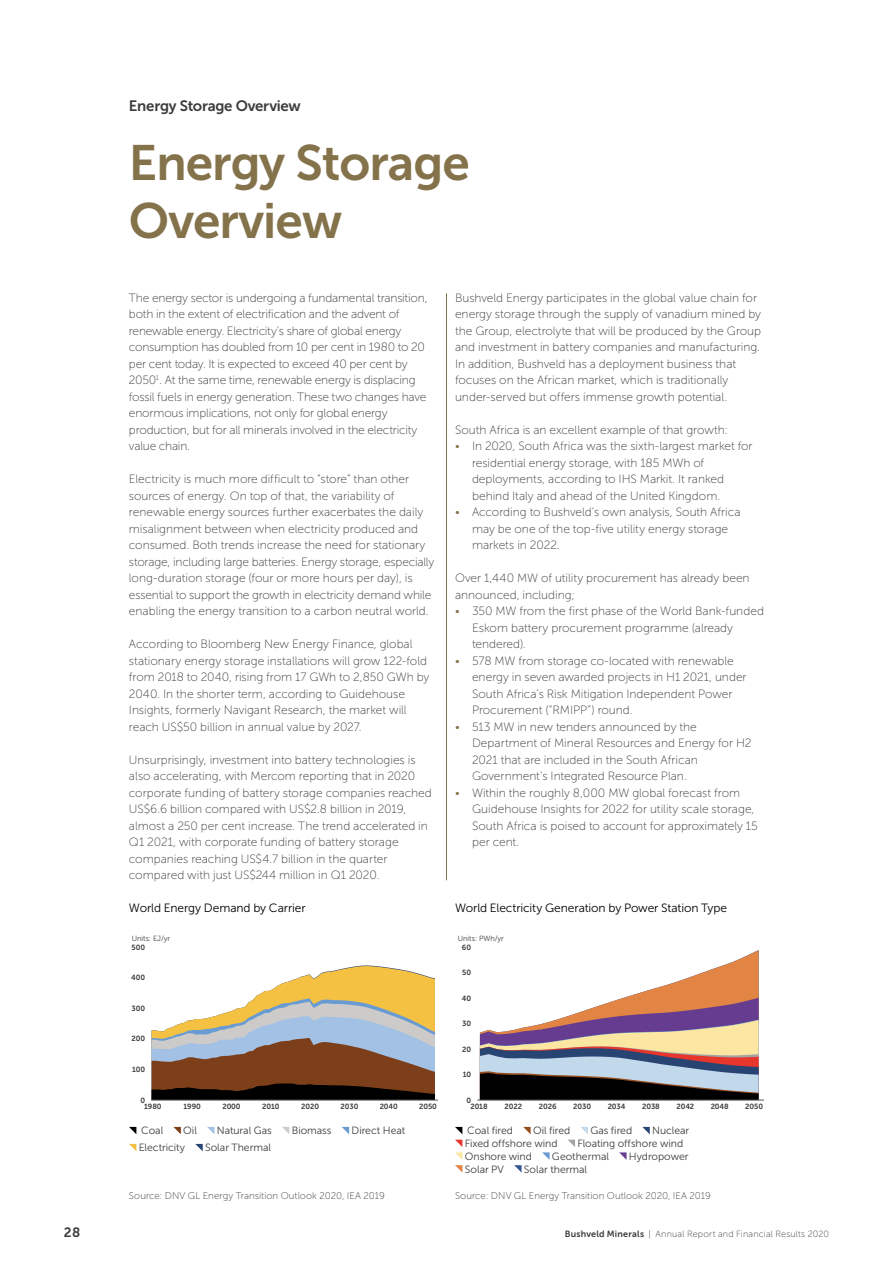
<style>
.page{position:relative;width:893px;height:1263px;background:#fff}
.page>*{position:absolute;margin:0;border:0;box-sizing:border-box;transform-origin:0 0}
.t1{font:49.5px/58.5px "Museo Sans 700";letter-spacing:-.02em;color:#84724a}
.t2{font:15px "Museo Sans 700";letter-spacing:-.015em;color:#3c3c3b}
.t3{font:13.5px "Museo Sans 700";color:#3c3c3b}
.t4{font:12px/16.5px "Museo Sans 100";letter-spacing:-.005em;color:#3c3c3b}
.t5{font:12px "Museo Sans 300";letter-spacing:-.01em;color:#000}
.t6{font:10.5px "Museo Sans 300";color:#3c3c3b}
.t7{font:9.75px "Museo Sans 100";letter-spacing:.005em;color:#3c3c3b}
.t8{font:9px "Museo Sans 100";letter-spacing:.025em;color:#3c3c3b}
.t9{font:7.5px "Museo Sans 700";letter-spacing:-.01em;color:#3c3c3b}
.t10{font:7.5px "Museo Sans 300";letter-spacing:-.01em;color:#3c3c3b}
.s1{color:#84724a}
.s2{font-family:"Museo Sans 700"}
</style>
<div class="page">
<hr style="left:446px;top:293px;width:1px;height:587px;background:#84724a">
<svg style="left:152px;top:965px;width:283px;height:135px"></svg>
<hr style="left:151px;top:1100px;width:287px;height:1px;background:#575756">
<svg style="left:480px;top:950px;width:279px;height:150px"></svg>
<hr style="left:477px;top:1100px;width:287px;height:1px;background:#575756">
<svg style="left:129px;top:1127px;width:7px;height:7px"></svg>
<svg style="left:173px;top:1127px;width:8px;height:7px"></svg>
<svg style="left:207px;top:1127px;width:7px;height:7px"></svg>
<svg style="left:282px;top:1127px;width:7px;height:7px"></svg>
<svg style="left:342px;top:1127px;width:7px;height:7px"></svg>
<svg style="left:129px;top:1144px;width:7px;height:7px"></svg>
<svg style="left:195px;top:1144px;width:8px;height:7px"></svg>
<svg style="left:455px;top:1127px;width:7px;height:7px"></svg>
<svg style="left:523px;top:1127px;width:8px;height:7px"></svg>
<svg style="left:581px;top:1127px;width:7px;height:7px"></svg>
<svg style="left:642px;top:1127px;width:8px;height:7px"></svg>
<svg style="left:568px;top:1140px;width:7px;height:7px"></svg>
<svg style="left:542px;top:1152px;width:8px;height:8px"></svg>
<svg style="left:619px;top:1152px;width:8px;height:8px"></svg>
<svg style="left:455px;top:1140px;width:7px;height:32px"></svg>
<svg style="left:514px;top:1165px;width:8px;height:7px"></svg>
<p class="t2" style="left:129px;top:97px;width:173px">Energy Storage Overview</p>
<h1 class="t1" style="left:129px;top:133px;width:342px">Energy Storage<br>Overview</h1>
<p class="t4" style="left:129px;top:290px;width:300px">The energy sector is undergoing a fundamental transition, both in the extent of electrification and the advent of renewable energy. Electricity’s share of global energy consumption has doubled from 10 per cent in 1980 to 20 per cent today. It is expected to exceed 40 per cent by 2050<sup>1</sup>. At the same time, renewable energy is displacing fossil fuels in energy generation. These two changes have enormous implications, not only for global energy production, but for all minerals involved in the electricity value chain.</p>
<p class="t4" style="left:129px;top:471px;width:307px">Electricity is much more difficult to “store” than other sources of energy. On top of that, the variability of renewable energy sources further exacerbates the daily misalignment between when electricity produced and consumed. Both trends increase the need for stationary storage, including large batteries. Energy storage, especially long-duration storage (four or more hours per day), is essential to support the growth in electricity demand while enabling the energy transition to a carbon neutral world.</p>
<p class="t4" style="left:129px;top:636px;width:302px">According to Bloomberg New Energy Finance, global stationary energy storage installations will grow 122-fold from 2018 to 2040, rising from 17 GWh to 2,850 GWh by 2040. In the shorter term, according to Guidehouse Insights, formerly Navigant Research, the market will reach US$50 billion in annual value by 2027.</p>
<p class="t4" style="left:129px;top:752px;width:304px">Unsurprisingly, investment into battery technologies is also accelerating, with Mercom reporting that in 2020 corporate funding of battery storage companies reached US$6.6 billion compared with US$2.8 billion in 2019, almost a 250 per cent increase. The trend accelerated in Q1 2021, with corporate funding of battery storage companies reaching US$4.7 billion in the quarter compared with just US$244 million in Q1 2020.</p>
<p class="t4" style="left:455px;top:290px;width:308px">Bushveld Energy participates in the global value chain for energy storage through the supply of vanadium mined by the Group, electrolyte that will be produced by the Group and investment in battery companies and manufacturing.<br>In addition, Bushveld has a deployment business that focuses on the African market, which is traditionally under-served but offers immense growth potential.</p>
<p class="t4" style="left:455px;top:422px;width:275px">South Africa is an excellent example of that growth:</p>
<p class="t4" style="left:472px;top:438px;width:282px;text-indent:-17px"><span class="s1">•</span> In 2020, South Africa was the sixth-largest market for residential energy storage, with 185 MWh of deployments, according to IHS Markit. It ranked behind Italy and ahead of the United Kingdom.</p>
<p class="t4" style="left:472px;top:504px;width:270px;text-indent:-17px"><span class="s1">•</span> According to Bushveld’s own analysis, South Africa may be one of the top-five utility energy storage markets in 2022.</p>
<p class="t4" style="left:455px;top:570px;width:296px">Over 1,440 MW of utility procurement has already been announced, including;</p>
<p class="t4" style="left:472px;top:603px;width:293px;text-indent:-17px"><span class="s1">•</span> 350 MW from the first phase of the World Bank-funded<br>Eskom battery procurement programme (already tendered).</p>
<p class="t4" style="left:472px;top:653px;width:276px;text-indent:-17px"><span class="s1">•</span> 578 MW from storage co-located with renewable energy in seven awarded projects in H1 2021, under South Africa’s Risk Mitigation Independent Power Procurement (“RMIPP”) round.</p>
<p class="t4" style="left:472px;top:719px;width:281px;text-indent:-17px"><span class="s1">•</span> 513 MW in new tenders announced by the Department of Mineral Resources and Energy for H2<br>2021 that are included in the South African Government’s Integrated Resource Plan.</p>
<p class="t4" style="left:472px;top:785px;width:287px;text-indent:-17px"><span class="s1">•</span> Within the roughly 8,000 MW global forecast from Guidehouse Insights for 2022 for utility scale storage, South Africa is poised to account for approximately 15 per cent.</p>
<p class="t5" style="left:129px;top:901px;width:178px">World Energy Demand by Carrier</p>
<p class="t5" style="left:455px;top:901px;width:273px">World Electricity Generation by Power Station Type</p>
<p class="t10" style="left:132px;top:934px;width:40px">Units: EJ/yr</p>
<p class="t9" style="left:131px;top:973px;width:15px">400</p>
<p class="t9" style="left:132px;top:1004px;width:15px">300</p>
<p class="t9" style="left:131px;top:1035px;width:15px">200</p>
<p class="t9" style="left:132px;top:1065px;width:15px">100</p>
<p class="t9" style="left:144px;top:1103px;width:19px">1980</p>
<p class="t9" style="left:184px;top:1103px;width:19px">1990</p>
<p class="t9" style="left:222px;top:1103px;width:20px">2000</p>
<p class="t9" style="left:262px;top:1103px;width:19px">2010</p>
<p class="t9" style="left:301px;top:1103px;width:19px">2020</p>
<p class="t9" style="left:341px;top:1103px;width:19px">2030</p>
<p class="t9" style="left:380px;top:1103px;width:20px">2040</p>
<p class="t9" style="left:419px;top:1103px;width:19px">2050</p>
<p class="t9" style="left:132px;top:943px;width:15px">500</p>
<p class="t9" style="left:140px;top:1096px;width:6px">0</p>
<p class="t10" style="left:458px;top:934px;width:48px">Units: PWh/yr</p>
<p class="t9" style="left:462px;top:943px;width:11px">60</p>
<p class="t9" style="left:462px;top:968px;width:10px">50</p>
<p class="t9" style="left:462px;top:994px;width:11px">40</p>
<p class="t9" style="left:462px;top:1019px;width:10px">30</p>
<p class="t9" style="left:462px;top:1045px;width:10px">20</p>
<p class="t9" style="left:463px;top:1070px;width:10px">10</p>
<p class="t9" style="left:466px;top:1096px;width:6px">0</p>
<p class="t9" style="left:470px;top:1103px;width:19px">2018</p>
<p class="t9" style="left:505px;top:1103px;width:19px">2022</p>
<p class="t9" style="left:539px;top:1103px;width:19px">2026</p>
<p class="t9" style="left:573px;top:1103px;width:19px">2030</p>
<p class="t9" style="left:608px;top:1103px;width:19px">2034</p>
<p class="t9" style="left:642px;top:1103px;width:19px">2038</p>
<p class="t9" style="left:676px;top:1103px;width:19px">2042</p>
<p class="t9" style="left:711px;top:1103px;width:20px">2048</p>
<p class="t9" style="left:745px;top:1103px;width:19px">2050</p>
<p class="t6" style="left:141px;top:1125px;width:24px">Coal</p>
<p class="t6" style="left:183px;top:1125px;width:15px">Oil</p>
<p class="t6" style="left:217px;top:1125px;width:56px">Natural Gas</p>
<p class="t6" style="left:292px;top:1125px;width:41px">Biomass</p>
<p class="t6" style="left:351px;top:1125px;width:55px">Direct Heat</p>
<p class="t6" style="left:139px;top:1142px;width:48px">Electricity</p>
<p class="t6" style="left:205px;top:1142px;width:68px">Solar Thermal</p>
<p class="t6" style="left:467px;top:1125px;width:47px">Coal fired</p>
<p class="t6" style="left:533px;top:1125px;width:39px">Oil fired</p>
<p class="t6" style="left:590px;top:1125px;width:43px">Gas fired</p>
<p class="t6" style="left:652px;top:1125px;width:39px">Nuclear</p>
<p class="t6" style="left:465px;top:1138px;width:94px">Fixed offshore wind</p>
<p class="t6" style="left:577px;top:1138px;width:107px">Floating offshore wind</p>
<p class="t6" style="left:465px;top:1150px;width:69px">Onshore wind</p>
<p class="t6" style="left:552px;top:1150px;width:59px">Geothermal</p>
<p class="t6" style="left:629px;top:1150px;width:61px">Hydropower</p>
<p class="t6" style="left:465px;top:1163px;width:41px">Solar PV</p>
<p class="t6" style="left:524px;top:1163px;width:65px">Solar thermal</p>
<p class="t7" style="left:129px;top:1191px;width:258px">Source: DNV GL Energy Transition Outlook 2020, IEA 2019</p>
<p class="t7" style="left:455px;top:1191px;width:258px">Source: DNV GL Energy Transition Outlook 2020, IEA 2019</p>
<p class="t3" style="left:64px;top:1224px;width:18px">28</p>
<p class="t8" style="left:565px;top:1229px;width:266px"><span class="s2">Bushveld Minerals</span> | Annual Report and Financial Results 2020</p>
</div>
